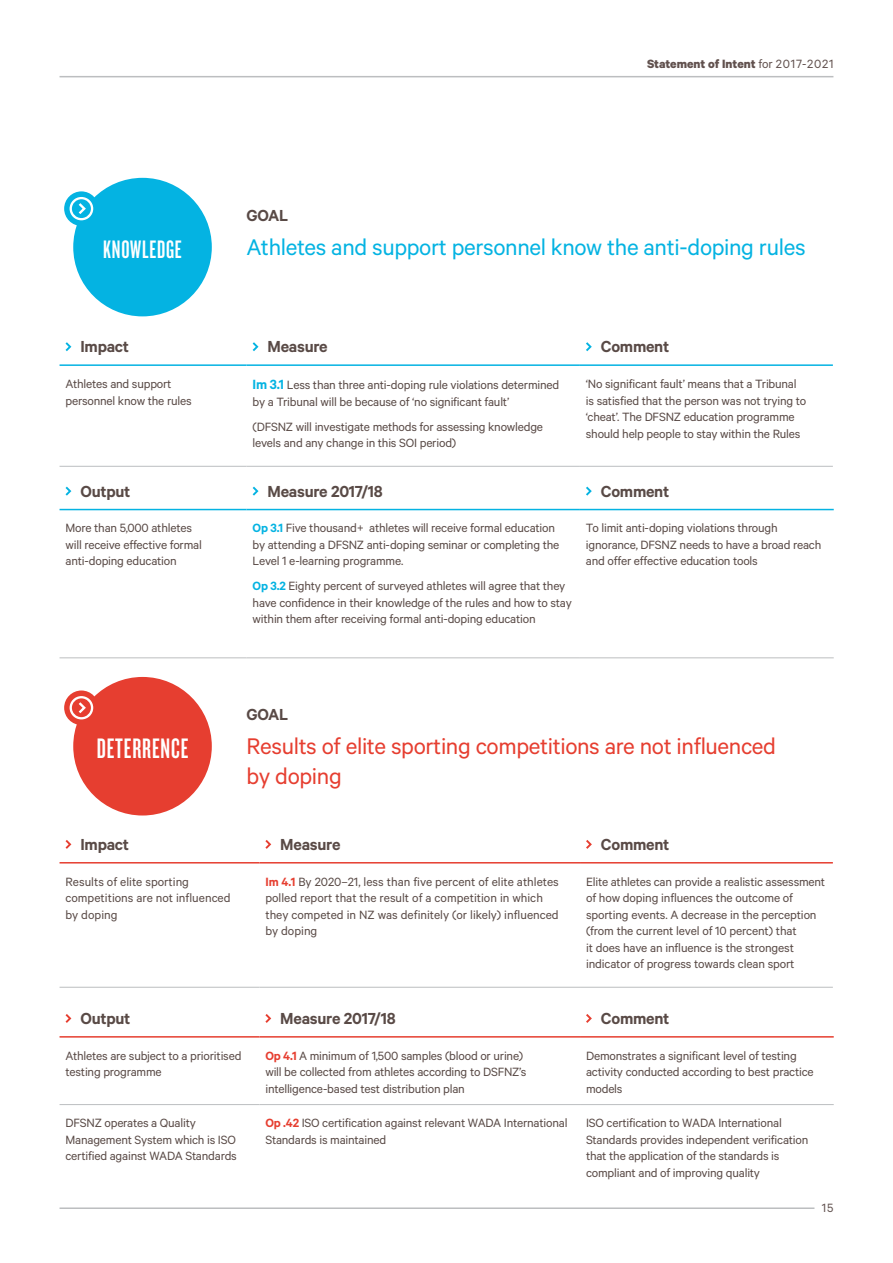
<style>
.page{position:relative;width:893px;height:1263px;background:#fff}
.page>*{position:absolute;margin:0;border:0;box-sizing:border-box;transform-origin:0 0}
.t1{font:29.25px "Knockout HTF47 Bantamweight";letter-spacing:.03em;color:#fff}
.t2{font:26.25px "Knockout HTF47 Bantamweight";letter-spacing:.03em;color:#fff}
.t3{font:25.5px/30px "Calibre";letter-spacing:-.015em;color:#e63e30}
.t4{font:25.5px "Calibre";letter-spacing:-.015em;color:#04b3e2}
.t5{font:600 18px "Calibre";letter-spacing:-.015em;color:#594a46}
.t6{font:13.5px/16.5px "Calibre";letter-spacing:-.015em;color:#594a46}
.t7{font:700 13.5px "Calibre";color:#61514e}
.t8{font:13.5px "Calibre";color:#61514e}
.s1{font-weight:400}
.s2{font-weight:600;font-size:15px;color:#04b3e2}
.s3{font-weight:600;color:#04b3e2}
.s4{font-weight:600;color:#e63e30}
</style>
<div class="page">
<div style="left:73px;top:178px;width:139px;height:138px;background:#04b3e2;border-radius:50%"></div>
<div style="left:64px;top:191px;width:35px;height:35px;background:#04b3e2;border-radius:50%"></div>
<svg style="left:70px;top:197px;width:23px;height:23px"></svg>
<div style="left:73px;top:677px;width:139px;height:138px;background:#e63e30;border-radius:50%"></div>
<div style="left:64px;top:690px;width:35px;height:35px;background:#e63e30;border-radius:50%"></div>
<svg style="left:70px;top:696px;width:23px;height:23px"></svg>
<hr style="left:60px;top:509px;width:187px;height:1px;background:#04b3e2">
<hr style="left:247px;top:509px;width:333px;height:1px;background:#04b3e2">
<hr style="left:580px;top:509px;width:254px;height:1px;background:#04b3e2">
<hr style="left:60px;top:658px;width:187px;height:1px;background:#bcbec0">
<hr style="left:247px;top:658px;width:333px;height:1px;background:#bcbec0">
<hr style="left:580px;top:658px;width:254px;height:1px;background:#bcbec0">
<svg style="left:66px;top:487px;width:5px;height:9px"></svg>
<svg style="left:253px;top:487px;width:5px;height:9px"></svg>
<svg style="left:586px;top:487px;width:6px;height:9px"></svg>
<hr style="left:60px;top:1036px;width:199px;height:1px;background:#e63e30">
<hr style="left:259px;top:1036px;width:321px;height:1px;background:#e63e30">
<hr style="left:580px;top:1036px;width:254px;height:1px;background:#e63e30">
<hr style="left:60px;top:1104px;width:199px;height:1px;background:#bcbec0">
<hr style="left:259px;top:1104px;width:321px;height:1px;background:#bcbec0">
<hr style="left:580px;top:1104px;width:254px;height:1px;background:#bcbec0">
<svg style="left:66px;top:1014px;width:5px;height:9px"></svg>
<svg style="left:265px;top:1014px;width:6px;height:9px"></svg>
<svg style="left:586px;top:1014px;width:6px;height:9px"></svg>
<hr style="left:60px;top:466px;width:187px;height:1px;background:#bcbec0">
<hr style="left:247px;top:466px;width:333px;height:1px;background:#bcbec0">
<hr style="left:580px;top:466px;width:253px;height:1px;background:#bcbec0">
<hr style="left:60px;top:364px;width:187px;height:2px;background:#04b3e2">
<hr style="left:247px;top:364px;width:333px;height:2px;background:#04b3e2">
<hr style="left:580px;top:364px;width:253px;height:2px;background:#04b3e2">
<svg style="left:66px;top:342px;width:5px;height:9px"></svg>
<svg style="left:253px;top:342px;width:5px;height:9px"></svg>
<svg style="left:586px;top:342px;width:6px;height:9px"></svg>
<hr style="left:60px;top:987px;width:199px;height:1px;background:#bcbec0">
<hr style="left:259px;top:987px;width:321px;height:1px;background:#bcbec0">
<hr style="left:580px;top:987px;width:253px;height:1px;background:#bcbec0">
<hr style="left:60px;top:862px;width:199px;height:1px;background:#e63e30">
<hr style="left:259px;top:862px;width:321px;height:1px;background:#e63e30">
<hr style="left:580px;top:862px;width:253px;height:1px;background:#e63e30">
<svg style="left:66px;top:840px;width:5px;height:9px"></svg>
<svg style="left:265px;top:840px;width:6px;height:9px"></svg>
<svg style="left:586px;top:840px;width:6px;height:9px"></svg>
<hr style="left:60px;top:76px;width:773px;height:1px;background:#bcbec0">
<hr style="left:60px;top:1207px;width:754px;height:2px;background:#bcbec0">
<h2 class="t2" style="left:103px;top:236px;width:80px">KNOWLEDGE</h2>
<p class="t7" style="left:647px;top:56px;width:188px">Statement of Intent <span class="s1">for 2017-2021</span></p>
<h3 class="t5" style="left:247px;top:204px;width:43px">GOAL</h3>
<h3 class="t4" style="left:247px;top:233px;width:560px">Athletes and support personnel know the anti-doping rules</h3>
<h3 class="t5" style="left:80px;top:336px;width:50px">Impact</h3>
<h3 class="t5" style="left:268px;top:336px;width:62px">Measure</h3>
<h3 class="t5" style="left:601px;top:336px;width:70px">Comment</h3>
<p class="t6" style="left:66px;top:375px;width:128px">Athletes and support personnel know the rules</p>
<p class="t6" style="left:253px;top:376px;width:308px"><span class="s2">Im 3.1</span> Less than three anti-doping rule violations determined by a Tribunal will be because of ‘no significant fault’</p>
<p class="t6" style="left:253px;top:418px;width:292px">(DFSNZ will investigate methods for assessing knowledge levels and any change in this SOI period)</p>
<p class="t6" style="left:586px;top:375px;width:222px">‘No significant fault’ means that a Tribunal is satisfied that the person was not trying to ‘cheat’. The DFSNZ education programme should help people to stay within the Rules</p>
<h3 class="t5" style="left:80px;top:480px;width:52px">Output</h3>
<h3 class="t5" style="left:268px;top:480px;width:117px">Measure 2017/18</h3>
<h3 class="t5" style="left:601px;top:480px;width:70px">Comment</h3>
<p class="t6" style="left:66px;top:519px;width:138px">More than 5,000 athletes will receive effective formal anti-doping education</p>
<p class="t6" style="left:253px;top:519px;width:308px"><span class="s3">Op 3.1</span> Five thousand+ athletes will receive formal education by attending a DFSNZ anti-doping seminar or completing the<br>Level 1 e-learning programme.</p>
<p class="t6" style="left:253px;top:577px;width:321px"><span class="s3">Op 3.2</span> Eighty percent of surveyed athletes will agree that they have confidence in their knowledge of the rules and how to stay within them after receiving formal anti-doping education</p>
<p class="t6" style="left:586px;top:519px;width:237px">To limit anti-doping violations through ignorance, DFSNZ needs to have a broad reach and offer effective education tools</p>
<h1 class="t1" style="left:97px;top:734px;width:93px">DETERRENCE</h1>
<h3 class="t5" style="left:247px;top:703px;width:43px">GOAL</h3>
<h3 class="t3" style="left:247px;top:731px;width:531px">Results of elite sporting competitions are not influenced by doping</h3>
<h3 class="t5" style="left:80px;top:834px;width:50px">Impact</h3>
<h3 class="t5" style="left:280px;top:834px;width:62px">Measure</h3>
<h3 class="t5" style="left:601px;top:834px;width:70px">Comment</h3>
<p class="t6" style="left:66px;top:873px;width:167px">Results of elite sporting competitions are not influenced by doping</p>
<p class="t6" style="left:265px;top:873px;width:295px"><span class="s4">Im 4.1</span> By 2020–21, less than five percent of elite athletes polled report that the result of a competition in which they competed in NZ was definitely (or likely) influenced by doping</p>
<p class="t6" style="left:586px;top:873px;width:241px">Elite athletes can provide a realistic assessment of how doping influences the outcome of sporting events. A decrease in the perception (from the current level of 10 percent) that<br>it does have an influence is the strongest indicator of progress towards clean sport</p>
<h3 class="t5" style="left:80px;top:1008px;width:52px">Output</h3>
<h3 class="t5" style="left:280px;top:1008px;width:117px">Measure 2017/18</h3>
<h3 class="t5" style="left:601px;top:1008px;width:70px">Comment</h3>
<p class="t6" style="left:66px;top:1047px;width:177px">Athletes are subject to a prioritised testing programme</p>
<p class="t6" style="left:265px;top:1047px;width:262px"><span class="s4">Op 4.1</span> A minimum of 1,500 samples (blood or urine) will be collected from athletes according to DSFNZ’s intelligence-based test distribution plan</p>
<p class="t6" style="left:586px;top:1047px;width:229px">Demonstrates a significant level of testing activity conducted according to best practice models</p>
<p class="t6" style="left:66px;top:1114px;width:173px">DFSNZ operates a Quality<br>Management System which is ISO certified against WADA Standards</p>
<p class="t6" style="left:265px;top:1114px;width:304px"><span class="s4">Op .42</span> ISO certification against relevant WADA International<br>Standards is maintained</p>
<p class="t6" style="left:586px;top:1114px;width:224px">ISO certification to WADA International Standards provides independent verification that the application of the standards is compliant and of improving quality</p>
<p class="t8" style="left:822px;top:1200px;width:13px">15</p>
</div>
